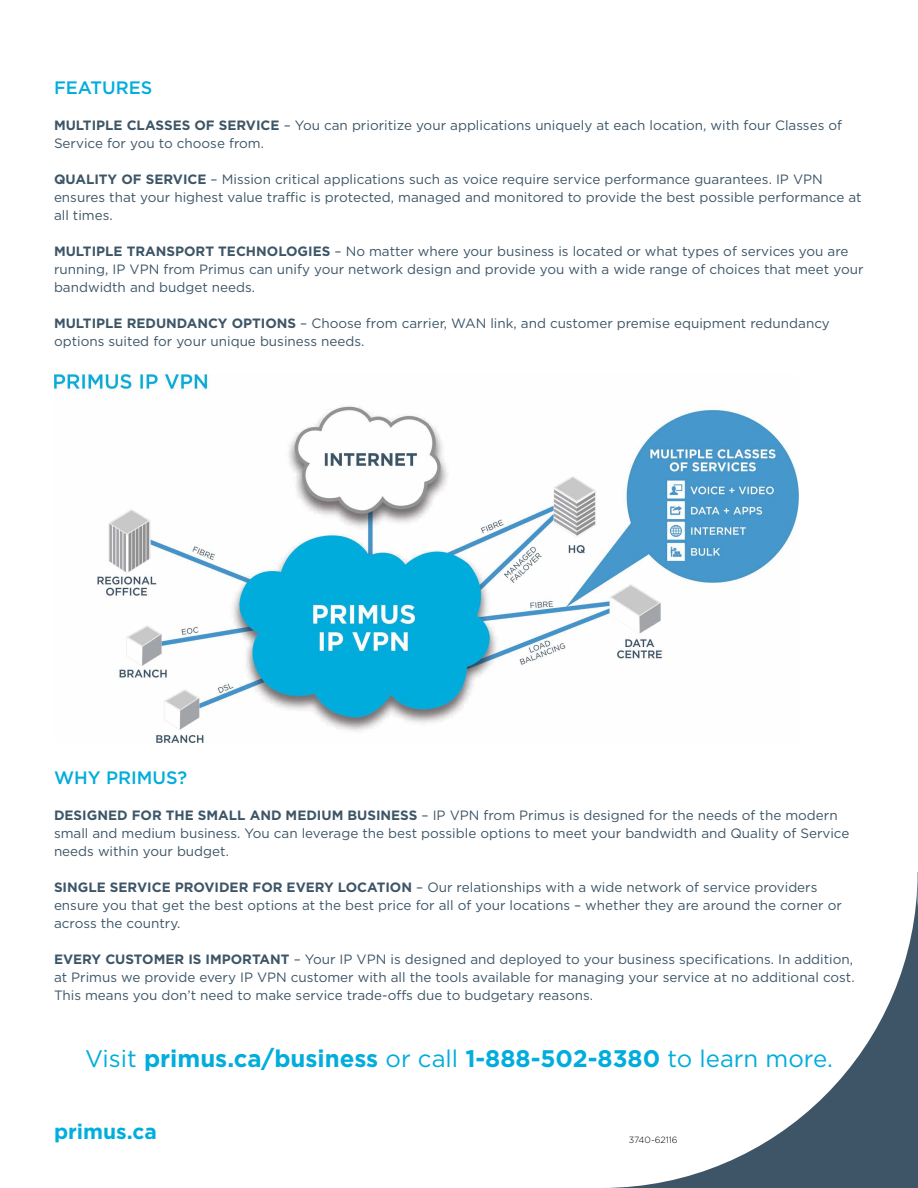
<style>
.page{position:relative;width:918px;height:1188px;background:#fff}
.page>*{position:absolute;margin:0;border:0;box-sizing:border-box;transform-origin:0 0}
.t1{font:700 24px "Gotham";color:#00addc}
.t2{font:700 21px "Gotham";color:#00aedd}
.t3{font:500 18px "Gotham";color:#00addc}
.t4{font:13.5px/18px "Gotham";color:#3d5567}
.t5{font:300 9px "Gotham";color:#000}
.s1{font-weight:700}
.s2{font-weight:400}
</style>
<div class="page">
<svg style="left:608px;top:873px;width:310px;height:315px"></svg>
<svg style="left:621px;top:1180px;width:126px;height:8px"></svg>
<img style="left:54px;top:375px;width:744px;height:367px">
<h3 class="t3" style="left:54px;top:76px;width:100px">FEATURES</h3>
<p class="t4" style="left:54px;top:116px;width:790px"><span class="s1">MULTIPLE CLASSES OF SERVICE</span> – You can prioritize your applications uniquely at each location, with four Classes of<br>Service for you to choose from.</p>
<p class="t4" style="left:54px;top:170px;width:809px"><span class="s1">QUALITY OF SERVICE</span> – Mission critical applications such as voice require service performance guarantees. IP VPN ensures that your highest value traffic is protected, managed and monitored to provide the best possible performance at all times.</p>
<p class="t4" style="left:54px;top:242px;width:811px"><span class="s1">MULTIPLE TRANSPORT TECHNOLOGIES</span> – No matter where your business is located or what types of services you are running, IP VPN from Primus can unify your network design and provide you with a wide range of choices that meet your bandwidth and budget needs.</p>
<p class="t4" style="left:54px;top:314px;width:777px"><span class="s1">MULTIPLE REDUNDANCY OPTIONS</span> – Choose from carrier, WAN link, and customer premise equipment redundancy options suited for your unique business needs.</p>
<h3 class="t3" style="left:54px;top:766px;width:135px">WHY PRIMUS?</h3>
<p class="t4" style="left:54px;top:806px;width:797px"><span class="s1">DESIGNED FOR THE SMALL AND MEDIUM BUSINESS</span> – IP VPN from Primus is designed for the needs of the modern small and medium business. You can leverage the best possible options to meet your bandwidth and Quality of Service needs within your budget.</p>
<p class="t4" style="left:54px;top:878px;width:789px"><span class="s1">SINGLE SERVICE PROVIDER FOR EVERY LOCATION</span> – Our relationships with a wide network of service providers ensure you that get the best options at the best price for all of your locations – whether they are around the corner or across the country.</p>
<p class="t4" style="left:54px;top:950px;width:802px;text-align:justify"><span class="s1">EVERY CUSTOMER IS IMPORTANT</span> – Your IP VPN is designed and deployed to your business specifications. In addition, at Primus we provide every IP VPN customer with all the tools available for managing your service at no additional cost.<br>This means you don’t need to make service trade-offs due to budgetary reasons.</p>
<h1 class="t1" style="left:85px;top:1042px;width:749px"><span class="s2">Visit</span> primus.ca/business <span class="s2">or call</span> 1-888-502-8380 <span class="s2">to learn more.</span></h1>
<h2 class="t2" style="left:54px;top:1118px;width:104px">primus.ca</h2>
<p class="t5" style="left:629px;top:1134px;width:50px">3740-62116</p>
</div>
